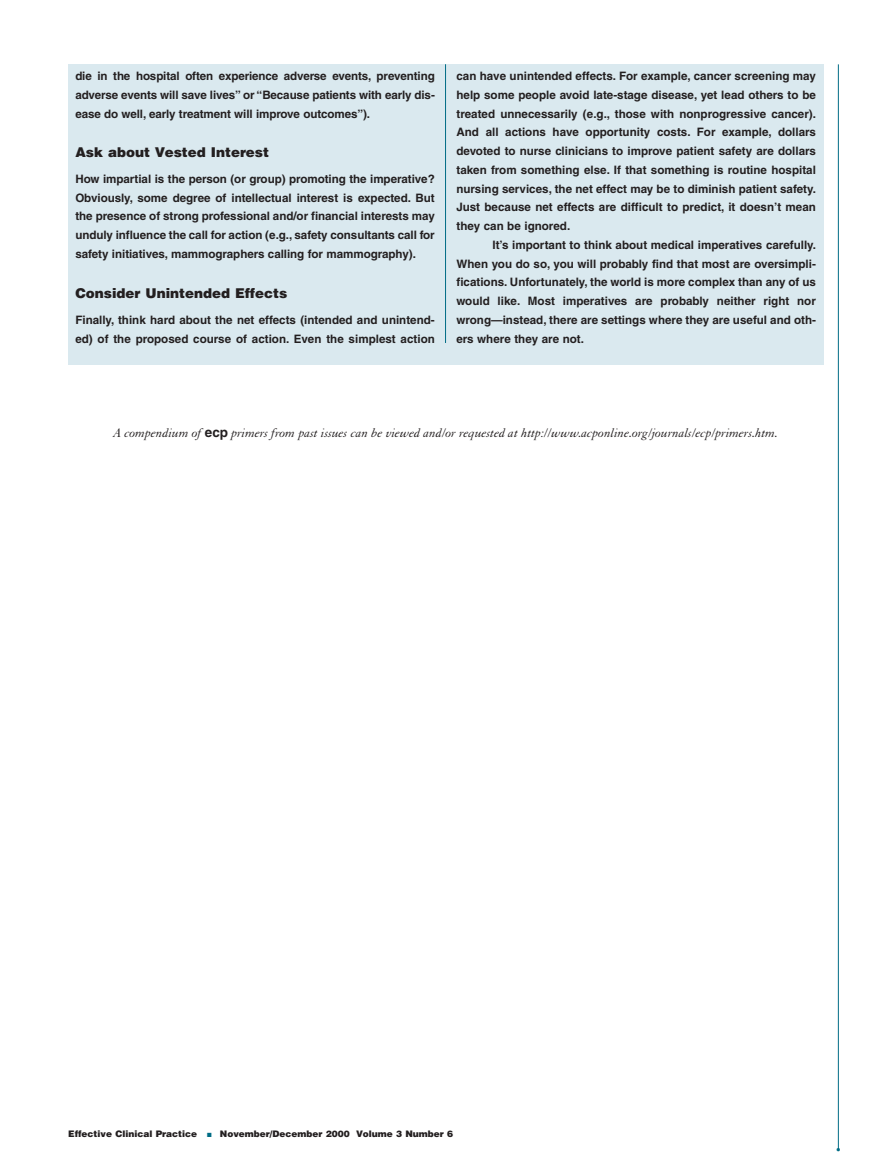
<style>
.page{position:relative;width:891px;height:1167px;background:#fff}
.page>*{position:absolute;margin:0;border:0;box-sizing:border-box;transform-origin:0 0}
.t1{font:italic 13.5px "Granjon";color:#231f20}
.t2{font:900 13.5px "Helvetica";color:#231f20}
.t3{font:700 11.7px/18.8px "Helvetica";color:#231f20;text-align:justify}
.t4{font:10.5px "Granjon";color:#006c85}
.t5{font:900 9px "Helvetica";color:#231f20}
.s1{font-family:"Helvetica";font-weight:700;font-style:normal}
.s2{color:#006c85}
</style>
<div class="page">
<hr style="left:838px;top:64px;width:1px;height:1086px;background:#006c85">
<div style="left:68px;top:64px;width:756px;height:300px;background:#dae9ef"></div>
<hr style="left:445px;top:64px;width:1px;height:279px;background:#006c85">
<p class="t3" style="left:75px;top:68px;width:361px">die in the hospital often experience adverse events, preventing adverse events will save lives” or “Because patients with early dis&shy;ease do well, early treatment will improve outcomes”).</p>
<p class="t2" style="left:75px;top:147px;width:195px">Ask about Vested Interest</p>
<p class="t3" style="left:75px;top:170px;width:361px">How impartial is the person (or group) promoting the imperative?<br>Obviously, some degree of intellectual interest is expected. But the presence of strong professional and/or financial interests may unduly influence the call for action (e.g., safety consultants call for safety initiatives, mammographers calling for mammography).</p>
<p class="t2" style="left:75px;top:288px;width:214px">Consider Unintended Effects</p>
<p class="t3" style="left:75px;top:311px;width:361px">Finally, think hard about the net effects (intended and unintend&shy;ed) of the proposed course of action. Even the simplest action</p>
<p class="t3" style="left:456px;top:68px;width:361px">can have unintended effects. For example, cancer screening may help some people avoid late-stage disease, yet lead others to be treated unnecessarily (e.g., those with nonprogressive cancer).<br>And all actions have opportunity costs. For example, dollars devoted to nurse clinicians to improve patient safety are dollars taken from something else. If that something is routine hospital nursing services, the net effect may be to diminish patient safety.<br>Just because net effects are difficult to predict, it doesn’t mean they can be ignored.</p>
<p class="t3" style="left:456px;top:236px;width:361px;text-indent:36px">It’s important to think about medical imperatives carefully.<br>When you do so, you will probably find that most are oversimpli&shy;fications. Unfortunately, the world is more complex than any of us would like. Most imperatives are probably neither right nor wrong—instead, there are settings where they are useful and oth&shy;ers where they are not.</p>
<p class="t1" style="left:114px;top:428px;width:666px">A compendium of <span class="s1">ecp</span> primers from past issues can be viewed and/or requested at http://www.acponline.org/journals/ecp/primers.htm.</p>
<p class="t5" style="left:68px;top:1131px;width:386px">Effective Clinical Practice <span class="s2">■</span> November/December 2000 Volume 3 Number 6</p>
<p class="t4" style="left:836px;top:1145px;width:7px">•</p>
</div>
